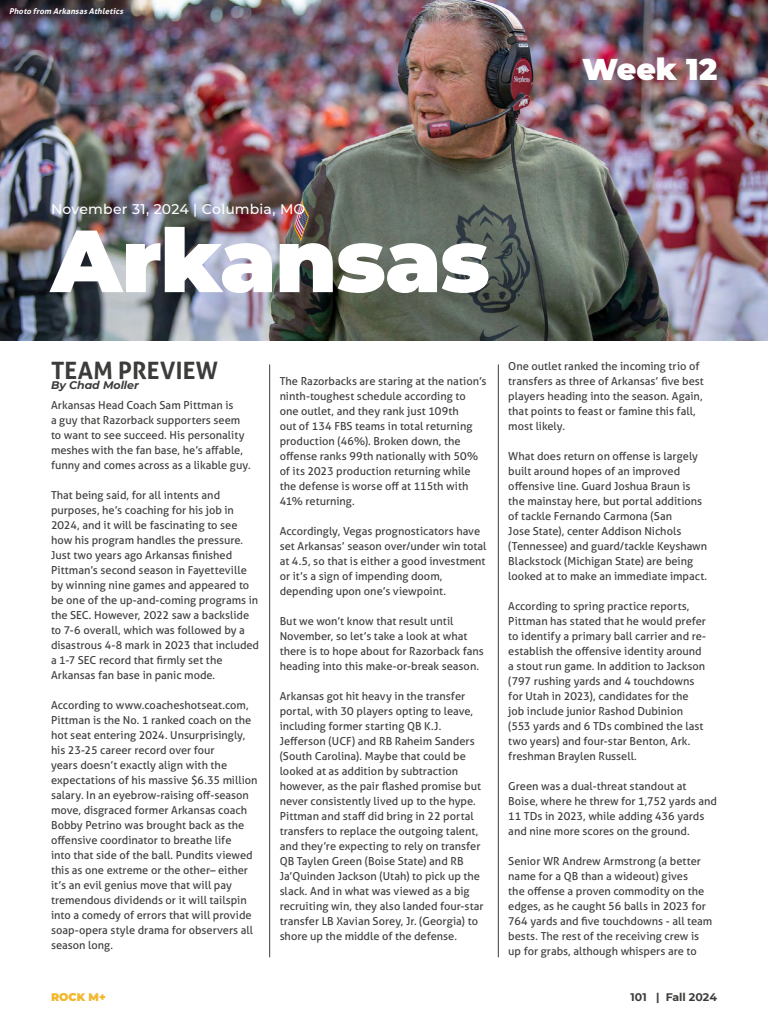
<style>
.page{position:relative;width:768px;height:1024px;background:#fff}
.page>*{position:absolute;margin:0;border:0;box-sizing:border-box;transform-origin:0 0}
.t1{font:900 88px "Montserrat";letter-spacing:-.01em;color:#fff}
.t2{font:900 30px "Montserrat";letter-spacing:-.005em;color:#fff}
.t3{font:700 24px "Aller";letter-spacing:.01em;color:#3c3c3b}
.t4{font:500 14px "Montserrat";letter-spacing:.01em;color:#fff}
.t5{font:11px/15px "Aller";color:#3c3c3b}
.t6{font:700 11px "Montserrat";color:#3c3c3b}
.t7{font:italic 700 11px "Montserrat";color:#3c3c3b}
.t8{font:900 11px "Montserrat";color:#f1b82d}
.t9{font:italic 700 8px "Aller";color:#fff}
</style>
<div class="page">
<img style="left:0;top:0;width:768px;height:340px">
<hr style="left:270px;top:364px;width:1px;height:593px;background:#3c3c3b">
<hr style="left:498px;top:364px;width:1px;height:593px;background:#3c3c3b">
<p class="t9" style="left:9px;top:6px;width:118px">Photo from ArkansasAthletics</p>
<h2 class="t2" style="left:582px;top:47px;width:137px">Week 12</h2>
<p class="t4" style="left:51px;top:200px;width:256px">November 31, 2024 | Columbia, MO</p>
<h1 class="t1" style="left:51px;top:195px;width:441px">Arkansas</h1>
<h3 class="t3" style="left:51px;top:355px;width:168px">TEAM PREVIEW</h3>
<p class="t5" style="left:51px;top:397px;width:201px">Arkansas Head Coach Sam Pittman is<br>a guy that Razorback supporters seem to want to see succeed. His personality meshes with the fan base, he’s affable, funny and comes across as a likable guy.</p>
<p class="t5" style="left:51px;top:487px;width:210px">That being said, for all intents and purposes, he’s coaching for his job in 2024, and it will be fascinating to see how his program handles the pressure.<br>Just two years ago Arkansas finished Pittman’s second season in Fayetteville by winning nine games and appeared to be one of the up-and-coming programs in the SEC. However, 2022 saw a backslide to 7-6 overall, which was followed by a disastrous 4-8 mark in 2023 that included a 1-7 SEC record that firmly set the Arkansas fan base in panic mode.</p>
<p class="t5" style="left:51px;top:697px;width:208px">According to www.coacheshotseat.com, Pittman is the No. 1 ranked coach on the hot seat entering 2024. Unsurprisingly, his 23-25 career record over four<br>years doesn’t exactly align with the expectations of his massive $6.35 million salary. In an eyebrow-raising off-season move, disgraced former Arkansas coach Bobby Petrino was brought back as the offensive coordinator to breathe life<br>into that side of the ball. Pundits viewed this as one extreme or the other– either it’s an evil genius move that will pay tremendous dividends or it will tailspin into a comedy of errors that will provide soap-opera style drama for observers all season long.</p>
<p class="t7" style="left:51px;top:377px;width:89px">By Chad Moller</p>
<p class="t5" style="left:280px;top:373px;width:208px">The Razorbacks are staring at the nation’s ninth-toughest schedule according to one outlet, and they rank just 109th<br>out of 134 FBS teams in total returning production (46%). Broken down, the offense ranks 99th nationally with 50% of its 2023 production returning while the defense is worse off at 115th with 41% returning.</p>
<p class="t5" style="left:280px;top:523px;width:208px">Accordingly, Vegas prognosticators have set Arkansas’ season over/under win total at 4.5, so that is either a good investment or it’s a sign of impending doom, depending upon one’s viewpoint.</p>
<p class="t5" style="left:280px;top:613px;width:206px">But we won’t know that result until November, so let’s take a look at what there is to hope about for Razorback fans heading into this make-or-break season.</p>
<p class="t5" style="left:280px;top:688px;width:205px">Arkansas got hit heavy in the transfer portal, with 30 players opting to leave, including former starting QB K.J.<br>Jefferson (UCF) and RB Raheim Sanders (South Carolina). Maybe that could be looked at as addition by subtraction however, as the pair flashed promise but never consistently lived up to the hype.<br>Pittman and staff did bring in 22 portal transfers to replace the outgoing talent, and they’re expecting to rely on transfer QB Taylen Green (Boise State) and RB Ja’Quinden Jackson (Utah) to pick up the slack. And in what was viewed as a big recruiting win, they also landed four-star transfer LB Xavian Sorey, Jr. (Georgia) to shore up the middle of the defense.</p>
<p class="t5" style="left:508px;top:358px;width:197px">One outlet ranked the incoming trio of transfers as three of Arkansas’ five best players heading into the season. Again, that points to feast or famine this fall, most likely.</p>
<p class="t5" style="left:508px;top:448px;width:200px">What does return on offense is largely built around hopes of an improved offensive line. Guard Joshua Braun is the mainstay here, but portal additions of tackle Fernando Carmona (San<br>Jose State), center Addison Nichols (Tennessee) and guard/tackle Keyshawn Blackstock (Michigan State) are being looked at to make an immediate impact.</p>
<p class="t5" style="left:508px;top:598px;width:199px">According to spring practice reports, Pittman has stated that he would prefer to identify a primary ball carrier and re&shy;establish the offensive identity around a stout run game. In addition to Jackson (797 rushing yards and 4 touchdowns for Utah in 2023), candidates for the job include junior Rashod Dubinion (553 yards and 6 TDs combined the last two years) and four-star Benton, Ark. freshman Braylen Russell.</p>
<p class="t5" style="left:508px;top:778px;width:210px">Green was a dual-threat standout at Boise, where he threw for 1,752 yards and 11 TDs in 2023, while adding 436 yards and nine more scores on the ground.</p>
<p class="t5" style="left:508px;top:853px;width:206px">Senior WR Andrew Armstrong (a better name for a QB than a wideout) gives<br>the offense a proven commodity on the edges, as he caught 56 balls in 2023 for 764 yards and five touchdowns - all team bests. The rest of the receiving crew is up for grabs, although whispers are to</p>
<p class="t8" style="left:51px;top:989px;width:56px">ROCK M+</p>
<p class="t6" style="left:631px;top:989px;width:88px">101 | Fall 2024</p>
</div>
